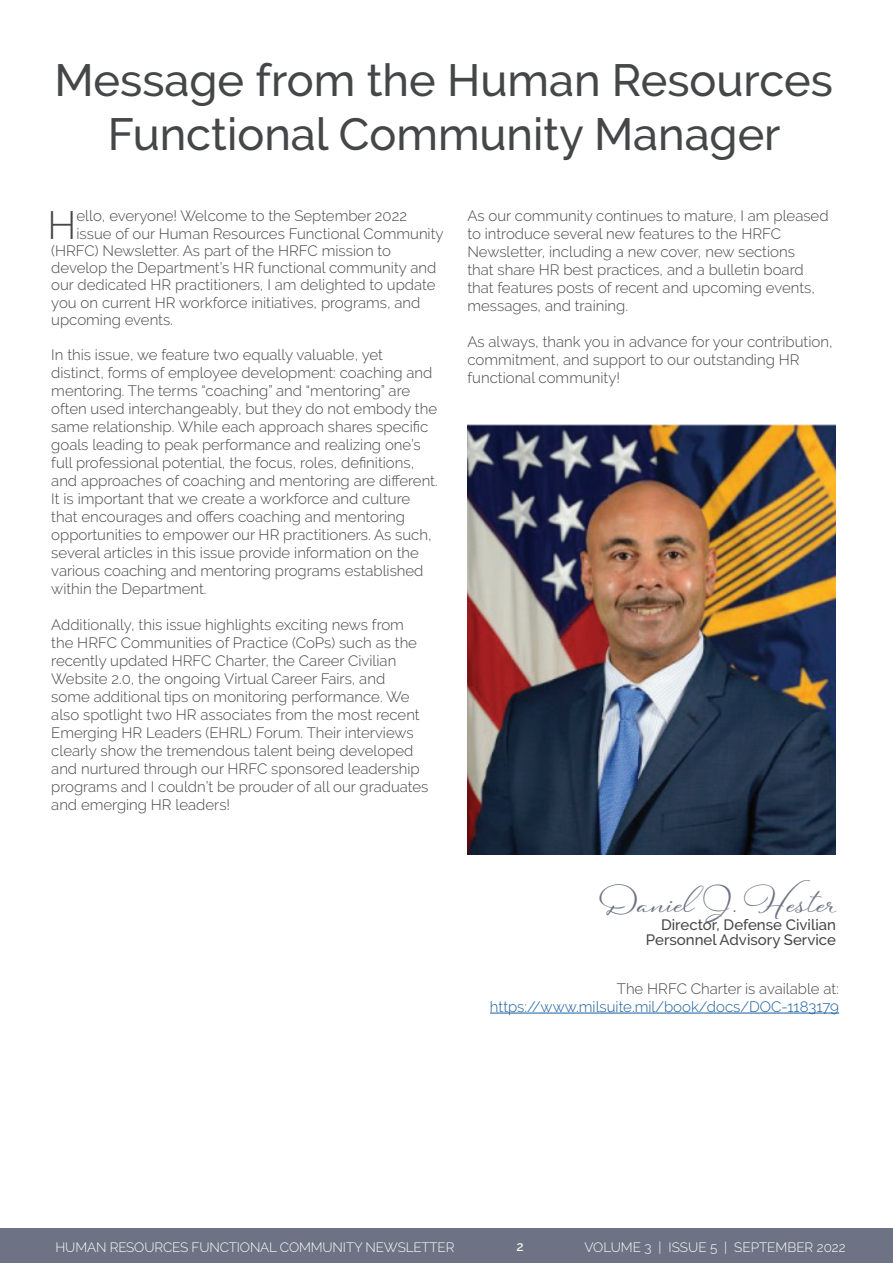
<style>
.page{position:relative;width:893px;height:1263px;background:#fff}
.page>*{position:absolute;margin:0;border:0;box-sizing:border-box;transform-origin:0 0}
.t1{font:500 45px/54px "Raleway";color:#454647;text-align:center}
.t2{font:45px "Hello My Love Pro";color:#6d7384}
.t3{font:300 39.3px "Raleway";color:#454647}
.t4{font:300 15px/18px "Raleway";color:#454647}
.t5{font:500 15px/15px "Raleway";color:#454647;text-align:right}
.t6{font:300 15px "Raleway";color:#175d9e}
.t7{font:300 13.5px "Raleway";letter-spacing:-.01em;color:#fff}
.t8{font:500 13.5px "Raleway";color:#fff}
</style>
<div class="page">
<div style="left:0;top:1228px;width:893px;height:35px;background:#6d7384"></div>
<img style="left:468px;top:425px;width:368px;height:430px">
<hr style="left:490px;top:1013px;width:349px;height:1px;background:#175d9e">
<h1 class="t1" style="left:55px;top:53px;width:780px">Message from the Human Resources<br>Functional Community Manager</h1>
<h2 class="t3" style="left:48px;top:202px;width:30px">H</h2>
<p class="t4" style="left:77px;top:207px;width:332px">ello, everyone! Welcome to the September 2022</p>
<p class="t4" style="left:77px;top:224px;width:369px">issue of our Human Resources Functional Community</p>
<p class="t4" style="left:51px;top:242px;width:341px">(HRFC) Newsletter. As part of the HRFC mission to</p>
<p class="t4" style="left:51px;top:259px;width:387px">develop the Department’s HR functional community and</p>
<p class="t4" style="left:51px;top:276px;width:386px">our dedicated HR practitioners, I am delighted to update</p>
<p class="t4" style="left:51px;top:293px;width:371px">you on current HR workforce initiatives, programs, and</p>
<p class="t4" style="left:51px;top:311px;width:123px">upcoming events.</p>
<p class="t4" style="left:51px;top:346px;width:388px">In this issue, we feature two equally valuable, yet distinct, forms of employee development: coaching and mentoring. The terms “coaching” and “mentoring” are often used interchangeably, but they do not embody the same relationship. While each approach shares specific goals leading to peak performance and realizing one’s full professional potential, the focus, roles, definitions, and approaches of coaching and mentoring are different.<br>It is important that we create a workforce and culture that encourages and offers coaching and mentoring opportunities to empower our HR practitioners. As such, several articles in this issue provide information on the various coaching and mentoring programs established within the Department.</p>
<p class="t4" style="left:51px;top:616px;width:379px">Additionally, this issue highlights exciting news from the HRFC Communities of Practice (CoPs) such as the recently updated HRFC Charter, the Career Civilian Website 2.0, the ongoing Virtual Career Fairs, and<br>some additional tips on monitoring performance. We also spotlight two HR associates from the most recent Emerging HR Leaders (EHRL) Forum. Their interviews clearly show the tremendous talent being developed and nurtured through our HRFC sponsored leadership programs and I couldn’t be prouder of all our graduates and emerging HR leaders!</p>
<p class="t4" style="left:467px;top:207px;width:363px">As our community continues to mature, I am pleased to introduce several new features to the HRFC Newsletter, including a new cover, new sections<br>that share HR best practices, and a bulletin board that features posts of recent and upcoming events, messages, and training.</p>
<p class="t4" style="left:467px;top:333px;width:367px">As always, thank you in advance for your contribution, commitment, and support to our outstanding HR functional community!</p>
<h1 class="t2" style="left:600px;top:870px;width:237px">Daniel J. Hester</h1>
<p class="t5" style="left:646px;top:917px;width:191px">Director, Defense Civilian<br>Personnel Advisory Service</p>
<p class="t4" style="left:617px;top:979px;width:224px">The HRFC Charter is available at:</p>
<p class="t6" style="left:490px;top:998px;width:350px">https://www.milsuite.mil/book/docs/DOC-1183179</p>
<p class="t7" style="left:55px;top:1239px;width:400px">HUMAN RESOURCES FUNCTIONAL COMMUNITY NEWSLETTER</p>
<p class="t8" style="left:516px;top:1238px;width:9px">2</p>
<p class="t7" style="left:584px;top:1239px;width:263px">VOLUME 3 | ISSUE 5 | SEPTEMBER 2022</p>
</div>
